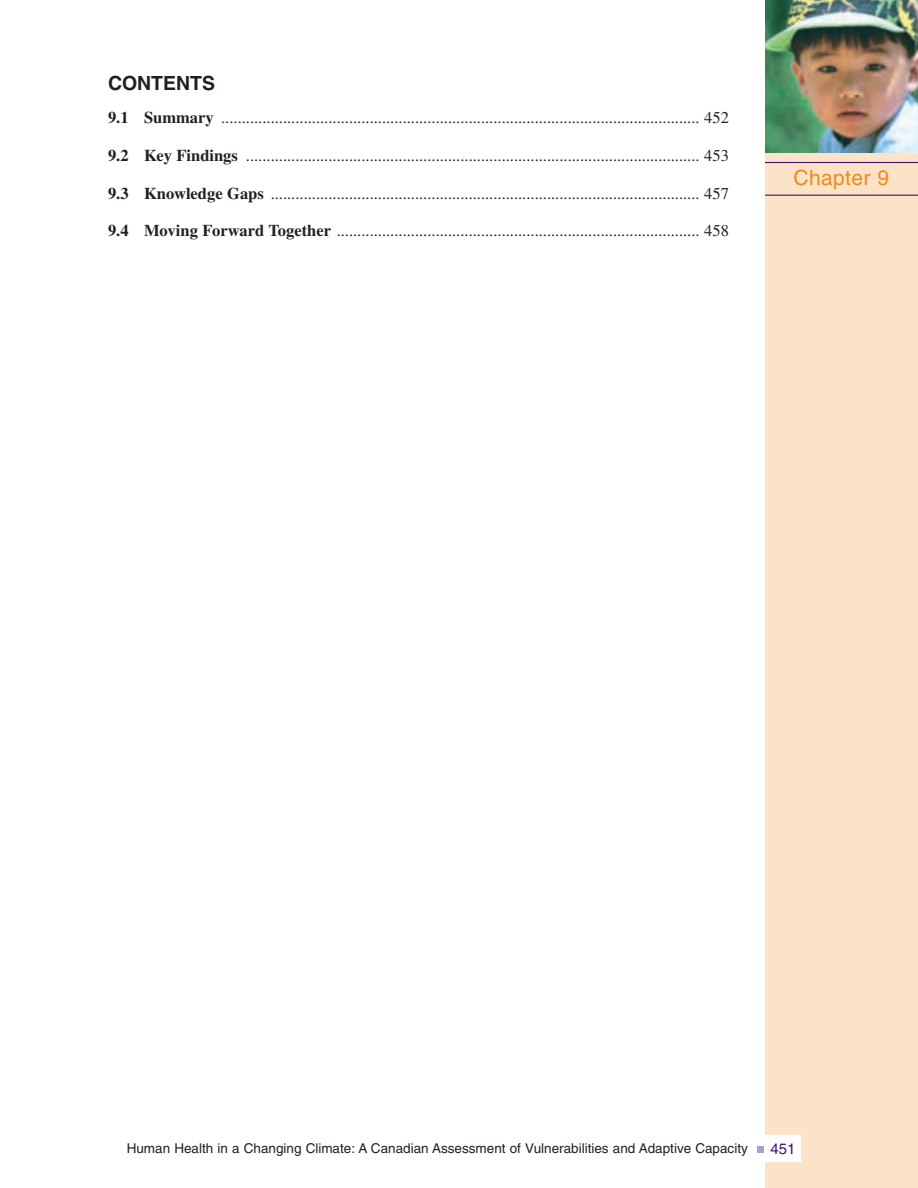
<style>
.page{position:relative;width:918px;height:1188px;background:#fff}
.page>*{position:absolute;margin:0;border:0;box-sizing:border-box;transform-origin:0 0}
.t1{font:21px "Helvetica";letter-spacing:.015em;color:#ed891d}
.t2{font:700 19.5px "Helvetica";color:#231f20}
.t3{font:16.5px "Times";color:#231f20}
.t4{font:15px "Helvetica";color:#44146b}
.t5{font:13.5px "Helvetica";color:#231f20}
.s1{font-weight:700}
</style>
<div class="page">
<div style="left:757px;top:1146px;width:7px;height:7px;background:#afa1c4"></div>
<div style="left:765px;top:0;width:153px;height:1188px;background:#fce3c8"></div>
<img style="left:765px;top:0;width:153px;height:153px">
<div style="left:765px;top:1135px;width:36px;height:27px;background:#fff"></div>
<hr style="left:765px;top:162px;width:153px;height:1px;background:#44146b">
<hr style="left:765px;top:195px;width:153px;height:1px;background:#44146b">
<p class="t2" style="left:108px;top:76px;width:109px">CONTENTS</p>
<p class="t3" style="left:108px;top:112px;width:622px"><span class="s1">9.1 Summary</span> .................................................................................................................... 452</p>
<p class="t3" style="left:108px;top:150px;width:622px"><span class="s1">9.2 Key Findings</span> .............................................................................................................. 453</p>
<p class="t3" style="left:108px;top:187px;width:622px"><span class="s1">9.3 Knowledge Gaps</span> ........................................................................................................ 457</p>
<p class="t3" style="left:108px;top:225px;width:622px"><span class="s1">9.4 Moving Forward Together</span> ........................................................................................ 458</p>
<p class="t1" style="left:794px;top:170px;width:97px">Chapter 9</p>
<p class="t5" style="left:127px;top:1143px;width:623px">Human Health in a Changing Climate: A Canadian Assessment of Vulnerabilities and Adaptive Capacity</p>
<p class="t4" style="left:770px;top:1143px;width:27px">451</p>
</div>
